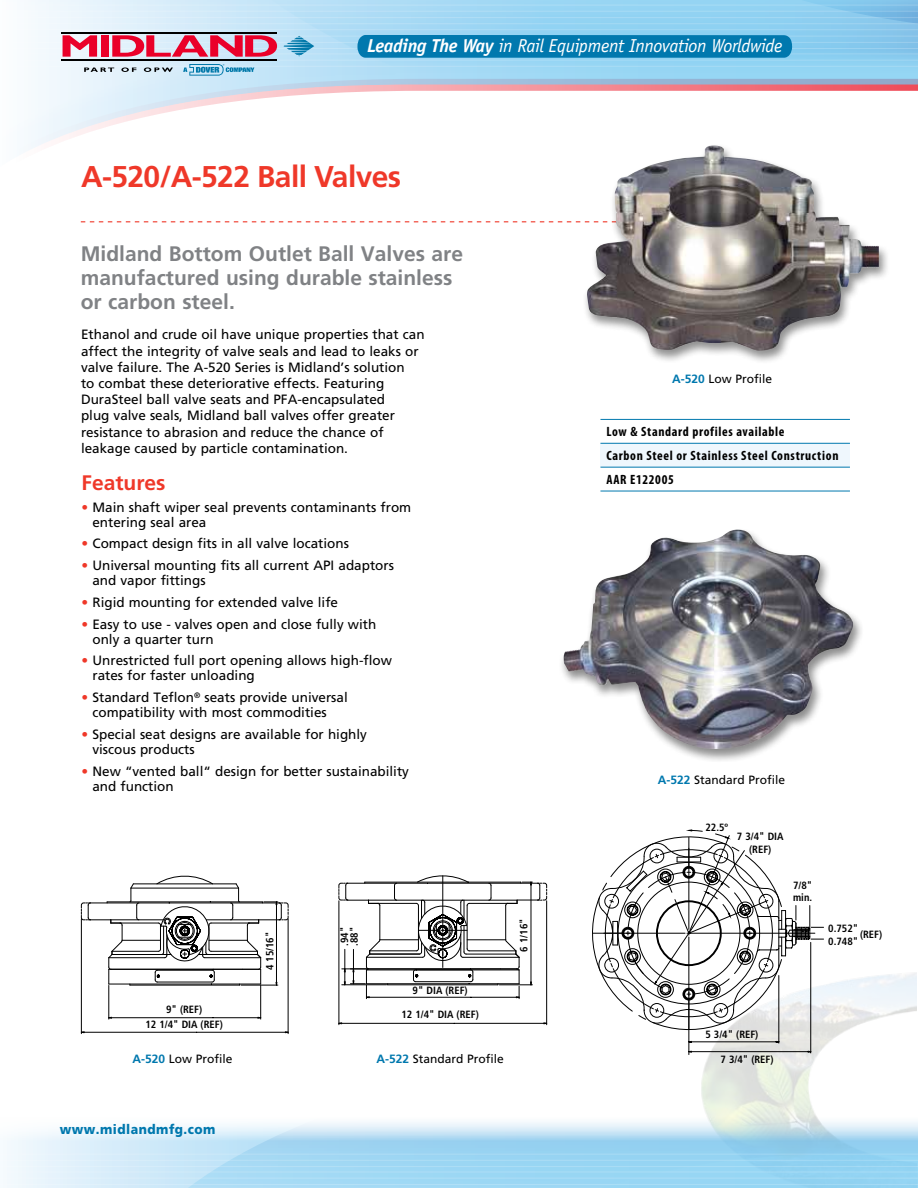
<style>
.page{position:relative;width:918px;height:1188px;background:#fff}
.page>*{position:absolute;margin:0;border:0;box-sizing:border-box;transform-origin:0 0}
.t1{font:700 30px "Frutiger LT Std";letter-spacing:-.02em;color:#ef3829}
.t2{font:700 21px/24px "Frutiger LT Std";color:#808285}
.t3{font:700 21px "Frutiger LT Std";color:#ef3829}
.t4{font:italic 18.75px "Officina Sans";letter-spacing:-.02em;color:#fff}
.t5{font:13.5px/16.2px "Frutiger LT Std";color:#000}
.t6{font:700 condensed 13.5px/23.9px "Myriad Pro";letter-spacing:.05em;color:#000}
.t7{font:900 13.5px "Frutiger LT Std";letter-spacing:.04em;color:#0078ae;scale:.91 1}
.t8{font:12px "Frutiger LT Std";color:#000}
.t9{font:700 condensed 10.5px/12.6px "Frutiger LT Std";color:#000}
.s1{font-weight:700}
.s2{color:#ef3829}
.s3{font-weight:700;color:#0078ae}
</style>
<div class="page">
<img style="left:701px;top:973px;width:216px;height:141px">
<svg style="left:7px;top:1129px;width:72px;height:59px"></svg>
<svg style="left:79px;top:1114px;width:839px;height:74px;background:#b9e0f4"></svg>
<hr style="left:0;top:1154px;width:918px;height:1px;background:#fff">
<hr style="left:0;top:1166px;width:918px;height:1px;background:#fff">
<hr style="left:0;top:1160px;width:918px;height:1px;background:#fff">
<hr style="left:0;top:1172px;width:918px;height:1px;background:#fff">
<hr style="left:0;top:1184px;width:918px;height:1px;background:#fff">
<hr style="left:0;top:1178px;width:918px;height:1px;background:#fff">
<svg style="left:28px;top:0;width:97px;height:150px"></svg>
<svg style="left:125px;top:0;width:793px;height:122px"></svg>
<hr style="left:0;top:29px;width:918px;height:1px;background:#fff">
<hr style="left:0;top:66px;width:918px;height:1px;background:#fff">
<hr style="left:0;top:23px;width:918px;height:1px;background:#fff">
<hr style="left:0;top:53px;width:918px;height:1px;background:#fff">
<hr style="left:0;top:60px;width:918px;height:1px;background:#fff">
<hr style="left:0;top:17px;width:918px;height:1px;background:#fff">
<hr style="left:0;top:48px;width:918px;height:1px;background:#fff">
<hr style="left:0;top:36px;width:918px;height:1px;background:#fff">
<hr style="left:0;top:42px;width:918px;height:1px;background:#fff">
<hr style="left:0;top:11px;width:918px;height:1px;background:#fff">
<hr style="left:0;top:5px;width:918px;height:1px;background:#fff">
<svg style="left:357px;top:35px;width:435px;height:23px;background:#037aaf"></svg>
<svg style="left:84px;top:68px;width:30px;height:4px"></svg>
<svg style="left:123px;top:68px;width:13px;height:4px"></svg>
<svg style="left:144px;top:67px;width:29px;height:5px"></svg>
<svg style="left:183px;top:64px;width:71px;height:12px"></svg>
<svg style="left:283px;top:36px;width:31px;height:21px"></svg>
<hr style="left:62px;top:59px;width:215px;height:1px;background:#000">
<hr style="left:62px;top:32px;width:215px;height:1px;background:#000">
<svg style="left:63px;top:35px;width:34px;height:22px"></svg>
<div style="left:101px;top:35px;width:8px;height:22px;background:#ea0029"></div>
<svg style="left:112px;top:35px;width:165px;height:22px;background:#e06f8b"></svg>
<svg style="left:81px;top:221px;width:500px;height:1px"></svg>
<div style="left:559px;top:527px;width:306px;height:236px;background:#000;opacity:.45"></div>
<img style="left:564px;top:530px;width:289px;height:222px">
<div style="left:583px;top:144px;width:307px;height:220px;background:#000;opacity:.44"></div>
<img style="left:587px;top:150px;width:292px;height:202px">
<hr style="left:81px;top:919px;width:1px;height:115px;background:#000">
<hr style="left:288px;top:919px;width:1px;height:115px;background:#000">
<svg style="left:81px;top:1031px;width:208px;height:3px"></svg>
<hr style="left:108px;top:985px;width:1px;height:34px;background:#000">
<hr style="left:260px;top:985px;width:1px;height:34px;background:#000">
<svg style="left:108px;top:1016px;width:154px;height:3px"></svg>
<svg style="left:81px;top:875px;width:208px;height:111px"></svg>
<hr style="left:339px;top:901px;width:1px;height:124px;background:#000">
<hr style="left:546px;top:901px;width:1px;height:124px;background:#000">
<svg style="left:338px;top:1022px;width:210px;height:3px"></svg>
<svg style="left:338px;top:875px;width:209px;height:124px"></svg>
<svg style="left:592px;top:829px;width:232px;height:243px"></svg>
<div style="left:790px;top:881px;width:26px;height:23px;background:#fff"></div>
<svg style="left:600px;top:442px;width:250px;height:49px"></svg>
<div style="left:600px;top:443px;width:250px;height:24px;background:#eff7fd"></div>
<hr style="left:600px;top:419px;width:250px;height:1px;background:#0078ae">
<hr style="left:600px;top:443px;width:250px;height:1px;background:#0078ae">
<hr style="left:600px;top:467px;width:250px;height:1px;background:#0078ae">
<hr style="left:600px;top:491px;width:250px;height:1px;background:#0078ae">
<h3 class="t4" style="left:367px;top:35px;width:417px"><span class="s1">Leading The Way</span> in Rail Equipment Innovation Worldwide</h3>
<h1 class="t1" style="left:81px;top:159px;width:322px">A-520/A-522 Ball Valves</h1>
<h2 class="t2" style="left:81px;top:242px;width:384px">Midland Bottom Outlet Ball Valves are manufactured using durable stainless or carbon steel.</h2>
<p class="t5" style="left:81px;top:327px;width:345px">Ethanol and crude oil have unique properties that can affect the integrity of valve seals and lead to leaks or valve failure. The A-520 Series is Midland’s solution<br>to combat these deteriorative effects. Featuring DuraSteel ball valve seats and PFA-encapsulated<br>plug valve seals, Midland ball valves offer greater resistance to abrasion and reduce the chance of leakage caused by particle contamination.</p>
<h2 class="t3" style="left:82px;top:470px;width:86px">Features</h2>
<p class="t5" style="left:92px;top:500px;width:320px;line-height:15px;text-indent:-11px"><span class="s2">•</span> Main shaft wiper seal prevents contaminants from entering seal area</p>
<p class="t5" style="left:82px;top:536px;width:269px"><span class="s2">•</span> Compact design fits in all valve locations</p>
<p class="t5" style="left:92px;top:558px;width:303px;line-height:15px;text-indent:-11px"><span class="s2">•</span> Universal mounting fits all current API adaptors and vapor fittings</p>
<p class="t5" style="left:82px;top:594px;width:258px"><span class="s2">•</span> Rigid mounting for extended valve life</p>
<p class="t5" style="left:92px;top:617px;width:285px;line-height:15px;text-indent:-11px"><span class="s2">•</span> Easy to use - valves open and close fully with only a quarter turn</p>
<p class="t5" style="left:92px;top:653px;width:301px;line-height:15px;text-indent:-11px"><span class="s2">•</span> Unrestricted full port opening allows high-flow rates for faster unloading</p>
<p class="t5" style="left:92px;top:690px;width:257px;line-height:15px;text-indent:-11px"><span class="s2">•</span> Standard Teflon<sup>®</sup> seats provide universal compatibility with most commodities</p>
<p class="t5" style="left:92px;top:727px;width:276px;line-height:15px;text-indent:-11px"><span class="s2">•</span> Special seat designs are available for highly viscous products</p>
<p class="t5" style="left:92px;top:764px;width:318px;line-height:15px;text-indent:-11px"><span class="s2">•</span> New “vented ball“ design for better sustainability and function</p>
<p class="t9" style="left:166px;top:1003px;width:38px">9" (REF)</p>
<p class="t9" style="left:145px;top:1018px;width:79px">12 1/4" DIA (REF)</p>
<p class="t8" style="left:133px;top:1052px;width:102px"><span class="s3">A-520</span> Low Profile</p>
<p class="t7" style="left:60px;top:1121px;width:173px">www.midlandmfg.com</p>
<p class="t9" style="left:264px;top:970px;width:40px;rotate:-90deg">4 15/16"</p>
<p class="t9" style="left:338px;top:946px;width:21px;rotate:-90deg">.94"</p>
<p class="t9" style="left:348px;top:946px;width:21px;rotate:-90deg">.88"</p>
<p class="t9" style="left:413px;top:984px;width:57px">9" DIA (REF)</p>
<p class="t9" style="left:401px;top:1008px;width:79px">12 1/4" DIA (REF)</p>
<p class="t8" style="left:376px;top:1052px;width:129px"><span class="s3">A-522</span> Standard Profile</p>
<p class="t9" style="left:518px;top:952px;width:35px;rotate:-90deg">6 1/16"</p>
<p class="t8" style="left:672px;top:371px;width:102px"><span class="s3">A-520</span> Low Profile</p>
<p class="t6" style="left:606px;top:420px;width:234px">Low &amp; Standard profiles available<br>Carbon Steel or Stainless Steel Construction<br>AAR E122005</p>
<p class="t8" style="left:658px;top:772px;width:129px"><span class="s3">A-522</span> Standard Profile</p>
<p class="t9" style="left:705px;top:821px;width:24px">22.5º</p>
<p class="t9" style="left:737px;top:830px;width:48px;text-align:center">7 3/4" DIA (REF)</p>
<p class="t9" style="left:793px;top:879px;width:21px">7/8" min.</p>
<p class="t9" style="left:828px;top:922px;width:32px">0.752"<br>0.748"</p>
<p class="t9" style="left:860px;top:929px;width:24px">(REF)</p>
<p class="t9" style="left:705px;top:1028px;width:54px">5 3/4" (REF)</p>
<p class="t9" style="left:721px;top:1053px;width:54px">7 3/4" (REF)</p>
</div>
